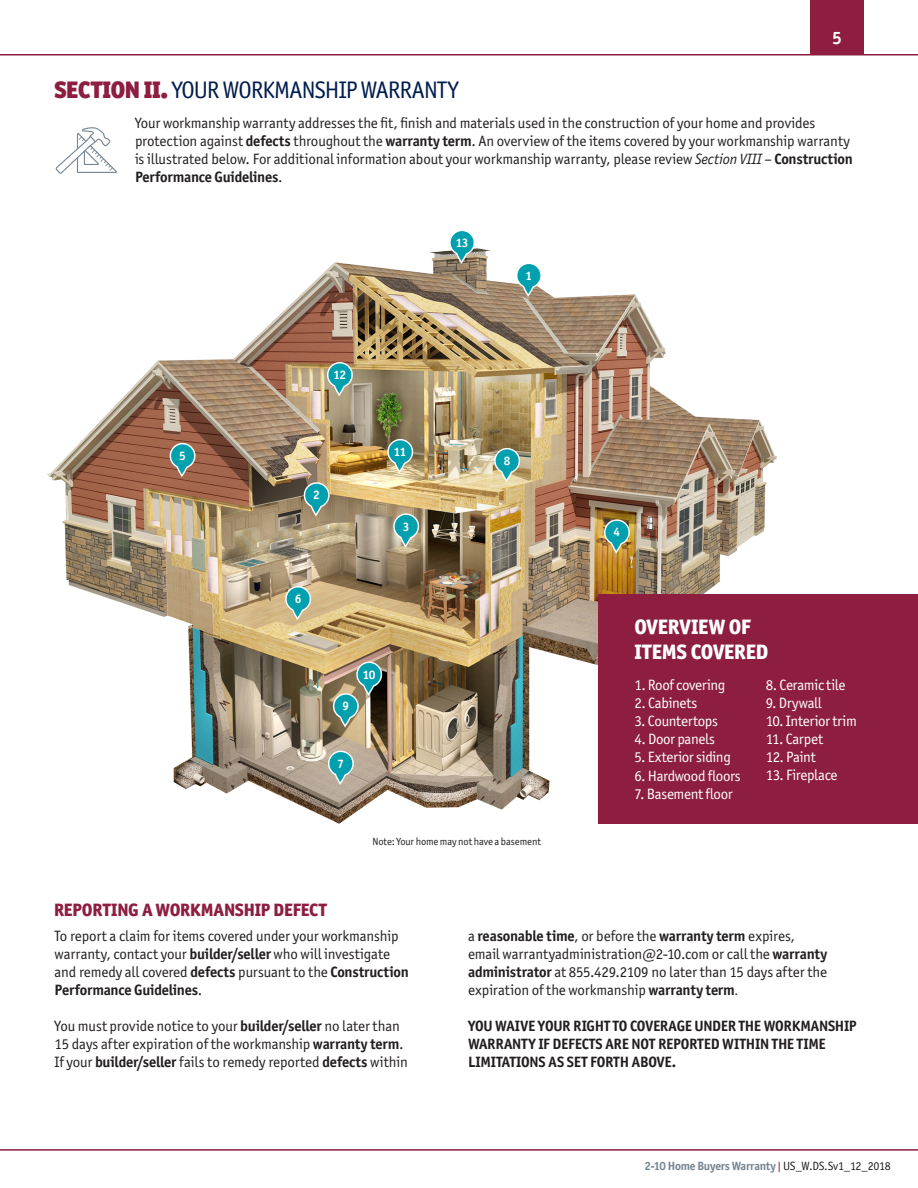
<style>
.page{position:relative;width:918px;height:1188px;background:#fff}
.page>*{position:absolute;margin:0;border:0;box-sizing:border-box;transform-origin:0 0}
.t1{font:24px "Officina Sans ITC Std";letter-spacing:-.035em;color:#001c4e}
.t2{font:800 21px "Officina Sans ITC Std";letter-spacing:-.02em;color:#fff}
.t3{font:800 18px "Officina Sans ITC Std";letter-spacing:-.015em;color:#8d1e40}
.t4{font:700 18px "Officina Sans ITC Std";color:#fff}
.t5{font:15px/18px "Officina Sans ITC Std";letter-spacing:-.01em;color:#231f20}
.t6{font:15px "Officina Sans ITC Std";letter-spacing:-.02em;color:#fff}
.t7{font:700 15px/18px "Officina Sans ITC Std";letter-spacing:-.015em;color:#231f20}
.t8{font:700 12.3px "Officina Sans ITC Std";letter-spacing:-.055em;color:#fff}
.t9{font:700 12px "Officina Sans ITC Std";letter-spacing:-.025em;color:#748593}
.t10{font:10.5px "Officina Sans ITC Std";letter-spacing:-.01em;color:#231f20}
.s1{font-weight:900;color:#8d1e40}
.s2{font-weight:700}
.s3{font-style:italic}
.s4{font-family:"Calibri"}
.s5{font-weight:400;color:#8d1e40}
.s6{font-weight:400;color:#231f20}
</style>
<div class="page">
<hr style="left:0;top:54px;width:918px;height:2px;background:#8d1e40">
<div style="left:810px;top:0;width:54px;height:54px;background:#8d1e40"></div>
<hr style="left:0;top:1149px;width:918px;height:2px;background:#8d1e40">
<img style="left:47px;top:248px;width:730px;height:576px">
<svg style="left:448px;top:231px;width:29px;height:33px"></svg>
<svg style="left:514px;top:263px;width:29px;height:34px"></svg>
<svg style="left:302px;top:482px;width:29px;height:35px"></svg>
<svg style="left:392px;top:513px;width:29px;height:35px"></svg>
<svg style="left:602px;top:519px;width:29px;height:35px"></svg>
<svg style="left:168px;top:443px;width:29px;height:34px"></svg>
<svg style="left:284px;top:586px;width:29px;height:34px"></svg>
<svg style="left:326px;top:751px;width:29px;height:34px"></svg>
<svg style="left:493px;top:448px;width:29px;height:34px"></svg>
<svg style="left:331px;top:662px;width:53px;height:66px;background:#6e8a7b"></svg>
<svg style="left:386px;top:439px;width:29px;height:34px"></svg>
<svg style="left:325px;top:362px;width:29px;height:34px"></svg>
<svg style="left:56px;top:127px;width:61px;height:47px"></svg>
<div style="left:598px;top:594px;width:320px;height:230px;background:#8d1e40"></div>
<p class="t1" style="left:54px;top:76px;width:406px"><span class="s1">SECTION II.</span> YOUR WORKMANSHIP WARRANTY</p>
<p class="t4" style="left:832px;top:26px;width:11px">5</p>
<p class="t5" style="left:135px;top:113px;width:719px">Your workmanship warranty addresses the fit, finish and materials used in the construction of your home and provides protection against <span class="s2">defects</span> throughout the <span class="s2">warranty term</span>. An overview of the items covered by your workmanship warranty is illustrated below. For additional information about your workmanship warranty, please review <span class="s3">Section VIII</span> – <span class="s2">Construction Performance Guidelines</span>.</p>
<p class="t8" style="left:456px;top:235px;width:14px">13</p>
<p class="t8" style="left:526px;top:268px;width:8px">1</p>
<p class="t8" style="left:179px;top:448px;width:8px">5</p>
<p class="t8" style="left:334px;top:367px;width:14px">12</p>
<p class="t8" style="left:313px;top:488px;width:8px">2</p>
<p class="t8" style="left:295px;top:591px;width:8px">6</p>
<p class="t8" style="left:394px;top:444px;width:14px">11</p>
<p class="t8" style="left:403px;top:519px;width:8px">3</p>
<p class="t8" style="left:342px;top:698px;width:8px">9</p>
<p class="t8" style="left:363px;top:667px;width:14px">10</p>
<p class="t8" style="left:338px;top:756px;width:8px">7</p>
<p class="t8" style="left:504px;top:453px;width:8px">8</p>
<p class="t3" style="left:54px;top:899px;width:275px">REPORTING A WORKMANSHIP DEFECT</p>
<p class="t10" style="left:372px;top:835px;width:170px">Note: Your home may not have a basement</p>
<p class="t8" style="left:614px;top:525px;width:8px">4</p>
<p class="t2" style="left:634px;top:614px;width:118px">OVERVIEW OF</p>
<p class="t2" style="left:634px;top:639px;width:136px">ITEMS COVERED</p>
<p class="t6" style="left:634px;top:676px;width:92px">1. Roof covering</p>
<p class="t6" style="left:634px;top:694px;width:64px">2. Cabinets</p>
<p class="t6" style="left:634px;top:712px;width:85px">3. Countertops</p>
<p class="t6" style="left:634px;top:730px;width:82px">4. Door panels</p>
<p class="t6" style="left:634px;top:748px;width:98px">5. Exterior siding</p>
<p class="t6" style="left:634px;top:768px;width:108px">6. Hardwood floors</p>
<p class="t6" style="left:634px;top:786px;width:100px">7. Basement floor</p>
<p class="t6" style="left:766px;top:676px;width:81px">8. Ceramic tile</p>
<p class="t6" style="left:766px;top:694px;width:58px">9. Drywall</p>
<p class="t6" style="left:766px;top:712px;width:93px">10. Interior trim</p>
<p class="t6" style="left:766px;top:730px;width:59px">11. Carpet</p>
<p class="t6" style="left:766px;top:748px;width:52px">12. Paint</p>
<p class="t6" style="left:766px;top:766px;width:73px">13. Fireplace</p>
<p class="t5" style="left:55px;top:927px;width:356px">To report a claim for items covered under your workmanship warranty, contact your <span class="s2">builder/seller</span> who will investigate and remedy all covered <span class="s2">defects</span> pursuant to the <span class="s2">Construction Performance Guidelines</span>.</p>
<p class="t5" style="left:55px;top:1017px;width:355px">You must provide notice to your <span class="s2">builder/seller</span> no later than<br>15 days after expiration of the workmanship <span class="s2">warranty term</span>.<br>If your <span class="s2">builder/seller</span> fails to remedy reported <span class="s2">defects</span> within</p>
<p class="t5" style="left:468px;top:927px;width:361px">a <span class="s2">reasonable time</span>, or before the <span class="s2">warranty term</span> expires, email warrantyadministration@2-10.com or call the <span class="s2">warranty administrator</span> at 855.429.2109 no later than 15 days after the expiration of the workmanship <span class="s2">warranty term</span><span class="s4">.</span></p>
<p class="t7" style="left:468px;top:1017px;width:390px">YOU WAIVE YOUR RIGHT TO COVERAGE UNDER THE WORKMANSHIP<br>WARRANTY IF DEFECTS ARE NOT REPORTED WITHIN THE TIME<br>LIMITATIONS AS SET FORTH ABOVE.</p>
<p class="t9" style="left:645px;top:1159px;width:248px">2-10 Home Buyers Warranty <span class="s5">|</span> <span class="s6">US_W.DS.Sv1_12_2018</span></p>
</div>
